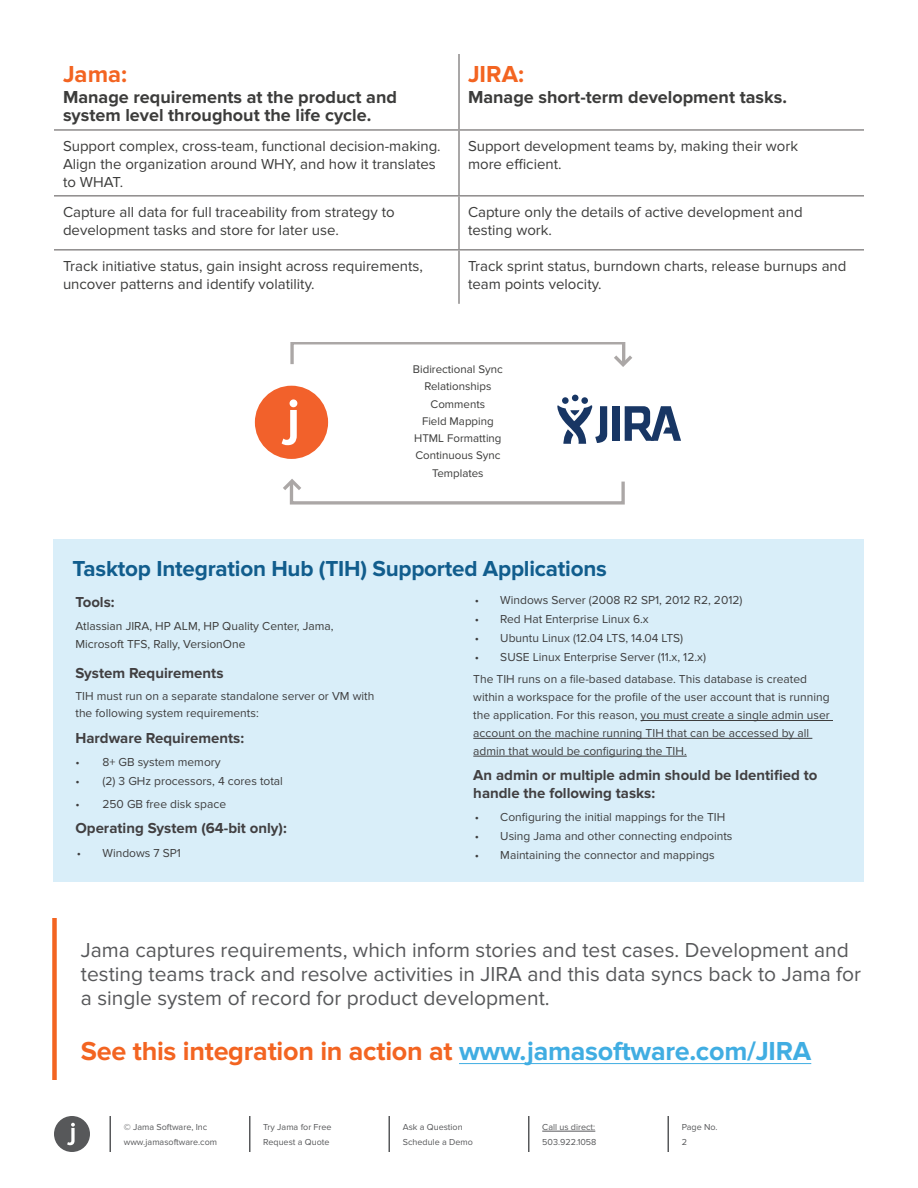
<style>
.page{position:relative;width:918px;height:1188px;background:#fff}
.page>*{position:absolute;margin:0;border:0;box-sizing:border-box;transform-origin:0 0}
.Subtitle{font:700 27px "Proxima Nova";letter-spacing:-.01em;color:#f36421}
.Table_Header{font:700 24px "Proxima Nova";color:#f36421}
.Subtitle-2{font:700 22.5px "Proxima Nova";letter-spacing:-.01em;color:#115d8d}
.Subtitle-3{font:21px/24px "Proxima Nova";color:#57585a}
.Table_Header-2{font:700 18px/18px "Proxima Nova";color:#3c3c3b}
.t1{font:16.05px "Proxima Nova";color:#3c3c3b}
.Table_Cells{font:15px/18px "Proxima Nova";color:#3c3c3b}
.Section_Header{font:700 15px "Proxima Nova";color:#413f41}
.Body_Copy{font:700 15px/18px "Proxima Nova";color:#413f41}
.Subtitle-4{font:700 15px "Proxima Nova";color:#413f41}
.Body_Copy-2{font:12px/17.9px "Proxima Nova";color:#3e3e3f}
.Section_Header-2{font:12px/17.9px "Proxima Nova";color:#3e3e3f}
.Subtitle-5{font:12px/18px "Proxima Nova";color:#3c3c3b}
.t2{font:11.55px/17.2px "Proxima Nova";color:#3c3c3b;text-align:center}
.t3{font:9px/15px "Proxima Nova";color:#57585a}
.s1{color:#3e3e3f}
.s2{color:#40ade2}
</style>
<div class="page">
<div style="left:290px;top:342px;width:335px;height:24px;border:3px solid #aba7a6"></div>
<svg style="left:610px;top:352px;width:22px;height:15px"></svg>
<div style="left:290px;top:480px;width:335px;height:25px;border:3px solid #aba7a6"></div>
<svg style="left:283px;top:479px;width:22px;height:15px"></svg>
<div style="left:613px;top:406px;width:7px;height:35px;background:#183664"></div>
<svg style="left:625px;top:406px;width:56px;height:35px"></svg>
<svg style="left:557px;top:395px;width:51px;height:49px"></svg>
<div style="left:255px;top:386px;width:73px;height:73px;background:#f2612b;border-radius:50%"></div>
<svg style="left:282px;top:399px;width:15px;height:46px"></svg>
<hr style="left:458px;top:54px;width:2px;height:75px;background:#8d8b8b">
<hr style="left:54px;top:129px;width:405px;height:2px;background:#8d8b8b">
<hr style="left:459px;top:129px;width:405px;height:2px;background:#8d8b8b">
<hr style="left:458px;top:131px;width:2px;height:64px;background:#8d8b8b">
<hr style="left:54px;top:195px;width:405px;height:2px;background:#8d8b8b">
<hr style="left:459px;top:195px;width:405px;height:2px;background:#8d8b8b">
<hr style="left:458px;top:197px;width:2px;height:52px;background:#8d8b8b">
<hr style="left:54px;top:249px;width:405px;height:2px;background:#8d8b8b">
<hr style="left:459px;top:249px;width:405px;height:2px;background:#8d8b8b">
<hr style="left:458px;top:251px;width:2px;height:53px;background:#8d8b8b">
<div style="left:52px;top:918px;width:5px;height:162px;background:#f36421"></div>
<hr style="left:459px;top:1063px;width:352px;height:1px;background:#40ade2">
<div style="left:54px;top:539px;width:810px;height:343px;background:#d9eef9"></div>
<hr style="left:641px;top:720px;width:192px;height:1px;background:#3e3e3f">
<hr style="left:473px;top:738px;width:339px;height:1px;background:#3e3e3f">
<hr style="left:473px;top:756px;width:214px;height:1px;background:#3e3e3f">
<svg style="left:54px;top:1116px;width:36px;height:36px"></svg>
<hr style="left:542px;top:1131px;width:53px;height:1px;background:#57585a">
<hr style="left:528px;top:1116px;width:2px;height:36px;background:#57585a">
<hr style="left:388px;top:1116px;width:2px;height:36px;background:#57585a">
<hr style="left:249px;top:1116px;width:1px;height:36px;background:#57585a">
<hr style="left:110px;top:1116px;width:1px;height:36px;background:#57585a">
<hr style="left:668px;top:1116px;width:1px;height:36px;background:#57585a">
<p class="Table_Header" style="left:63px;top:60px;width:66px">Jama:</p>
<p class="Table_Header-2" style="left:63px;top:88px;width:336px">Manage requirements at the product and system level throughout the life cycle.</p>
<p class="Table_Header" style="left:468px;top:60px;width:58px">JIRA:</p>
<p class="Table_Header-2" style="left:468px;top:88px;width:320px">Manage short-term development tasks.</p>
<p class="Table_Cells" style="left:63px;top:137px;width:379px">Support complex, cross-team, functional decision-making.<br>Align the organization around WHY, and how it translates to WHAT.</p>
<p class="Table_Cells" style="left:468px;top:137px;width:332px">Support development teams by, making their work more efficient.</p>
<p class="Table_Cells" style="left:63px;top:203px;width:333px">Capture all data for full traceability from strategy to development tasks and store for later use.</p>
<p class="Table_Cells" style="left:468px;top:203px;width:336px">Capture only the details of active development and testing work.</p>
<p class="Table_Cells" style="left:63px;top:257px;width:362px">Track initiative status, gain insight across requirements, uncover patterns and identify volatility.</p>
<p class="Table_Cells" style="left:468px;top:257px;width:380px">Track sprint status, burndown charts, release burnups and team points velocity.</p>
<p class="t2" style="left:413px;top:361px;width:91px">Bidirectional Sync<br>Relationships<br>Comments<br>Field Mapping<br>HTML Formatting<br>Continuous Sync<br>Templates</p>
<p class="Subtitle-2" style="left:72px;top:555px;width:536px">Tasktop Integration Hub (TIH) Supported Applications</p>
<p class="Body_Copy-2" style="left:475px;top:592px;width:269px">• Windows Server (2008 R2 SP1, 2012 R2, 2012)</p>
<p class="Body_Copy-2" style="left:475px;top:610px;width:175px">• Red Hat Enterprise Linux 6.x</p>
<p class="Body_Copy-2" style="left:475px;top:629px;width:210px">• Ubuntu Linux (12.04 LTS, 14.04 LTS)</p>
<p class="Body_Copy-2" style="left:475px;top:648px;width:233px">• SUSE Linux Enterprise Server (11.x, 12.x)</p>
<p class="Body_Copy-2" style="left:473px;top:671px;width:358px">The TIH runs on a file-based database. This database is created within a workspace for the profile of the user account that is running the application. For this reason, you must create a single admin user account on the machine running TIH that can be accessed by all admin that would be configuring the TIH.</p>
<p class="Body_Copy" style="left:473px;top:766px;width:346px">An admin or multiple admin should be Identified to handle the following tasks:</p>
<p class="Body_Copy-2" style="left:475px;top:809px;width:252px">• Configuring the initial mappings for the TIH</p>
<p class="Body_Copy-2" style="left:475px;top:828px;width:259px">• Using Jama and other connecting endpoints</p>
<p class="Body_Copy-2" style="left:475px;top:847px;width:241px">• Maintaining the connector and mappings</p>
<p class="Subtitle-4" style="left:75px;top:593px;width:41px">Tools:</p>
<p class="Subtitle-5" style="left:75px;top:617px;width:260px">Atlassian JIRA<span class="s1">,</span> HP ALM, HP Quality Center, Jama,<br>Microsoft TFS, Rally, VersionOne</p>
<p class="Section_Header" style="left:75px;top:664px;width:150px">System Requirements</p>
<p class="Section_Header-2" style="left:75px;top:687px;width:300px">TIH must run on a separate standalone server or VM with the following system requirements:</p>
<p class="Section_Header" style="left:75px;top:729px;width:170px">Hardware Requirements:</p>
<p class="Body_Copy-2" style="left:75px;top:754px;width:147px">• 8+ GB system memory</p>
<p class="Body_Copy-2" style="left:75px;top:773px;width:209px">• (2) 3 GHz processors, 4 cores total</p>
<p class="Body_Copy-2" style="left:75px;top:795px;width:152px">• 250 GB free disk space</p>
<p class="Section_Header" style="left:75px;top:820px;width:213px">Operating System (64-bit only):</p>
<p class="Body_Copy-2" style="left:77px;top:844px;width:106px">• Windows 7 SP1</p>
<p class="t1" style="left:560px;top:619px;width:39px">Epics</p>
<p class="t1" style="left:552px;top:699px;width:56px">Defects</p>
<p class="Subtitle-3" style="left:81px;top:938px;width:782px">Jama captures requirements, which inform stories and test cases. Development and testing teams track and resolve activities in JIRA and this data syncs back to Jama for a single system of record for product development.</p>
<p class="Subtitle" style="left:81px;top:1035px;width:732px">See this integration in action at <span class="s2">www.jamasoftware.com/JIRA</span></p>
<p class="t3" style="left:124px;top:1120px;width:95px">© Jama Software, Inc www.jamasoftware.com</p>
<p class="t3" style="left:403px;top:1120px;width:72px">Ask a Question<br>Schedule a Demo</p>
<p class="t3" style="left:542px;top:1120px;width:56px">Call us direct:<br>503.922.1058</p>
<p class="t3" style="left:682px;top:1120px;width:37px">Page No.<br>2</p>
<p class="t3" style="left:263px;top:1120px;width:70px">Try Jama for Free<br>Request a Quote</p>
</div>
